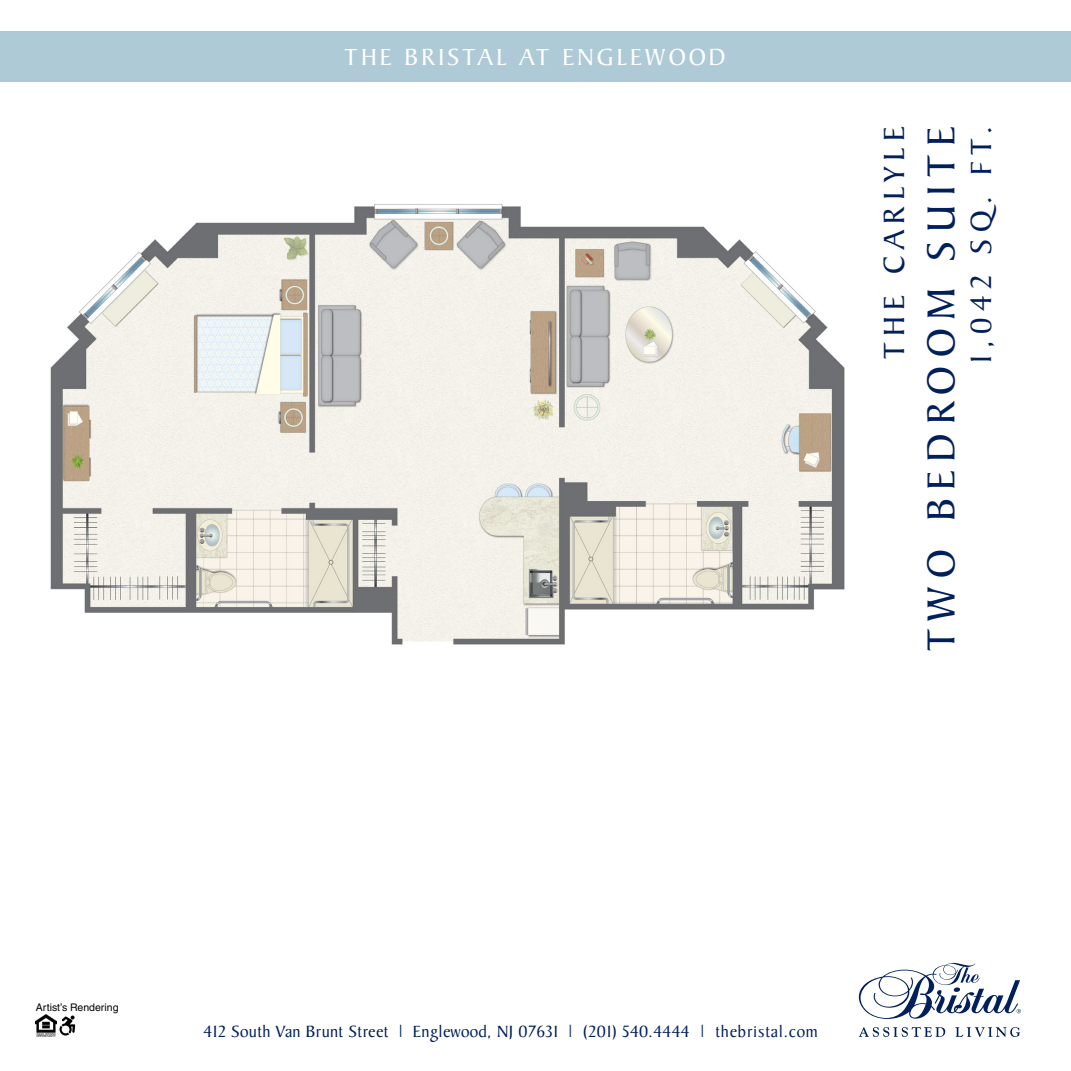
<style>
.page{position:relative;width:1071px;height:1071px;background:#fff}
.page>*{position:absolute;margin:0;border:0;box-sizing:border-box;transform-origin:0 0}
.t1{font:42px "Baker Signet Std";letter-spacing:.2em;color:#001f5b}
.t2{font:31.5px "Baker Signet Std";letter-spacing:.2em;color:#001f5b}
.t3{font:25.2px "Baker Signet Std";letter-spacing:.12em;color:#fff}
.t4{font:17.5px "Baker Signet Std";letter-spacing:.02em;color:#001f5b}
.t5{font:10.5px "Helvetica LT Std";color:#000}
</style>
<div class="page">
<div style="left:0;top:32px;width:1071px;height:50px;background:#adcad6"></div>
<svg style="left:859px;top:1027px;width:86px;height:10px"></svg>
<svg style="left:955px;top:1027px;width:65px;height:10px"></svg>
<svg style="left:859px;top:963px;width:162px;height:56px"></svg>
<svg style="left:60px;top:1016px;width:15px;height:20px"></svg>
<img style="left:36px;top:1015px;width:21px;height:22px">
<img style="left:50px;top:204px;width:795px;height:441px">
<h3 class="t3" style="left:345px;top:43px;width:383px">THE BRISTAL AT ENGLEWOOD</h3>
<h2 class="t2" style="left:877px;top:359px;width:235px;rotate:-90deg">THE CARLYLE</h2>
<h1 class="t1" style="left:918px;top:651px;width:527px;rotate:-90deg">TWO BEDROOM SUITE</h1>
<h2 class="t2" style="left:964px;top:364px;width:239px;rotate:-90deg">1,042 SQ. FT.</h2>
<p class="t5" style="left:36px;top:1001px;width:84px">Artist’s Rendering</p>
<p class="t4" style="left:203px;top:1022px;width:616px">412 South Van Brunt Street | Englewood, NJ 07631 | (201) 540.4444 | thebristal.com</p>
</div>
